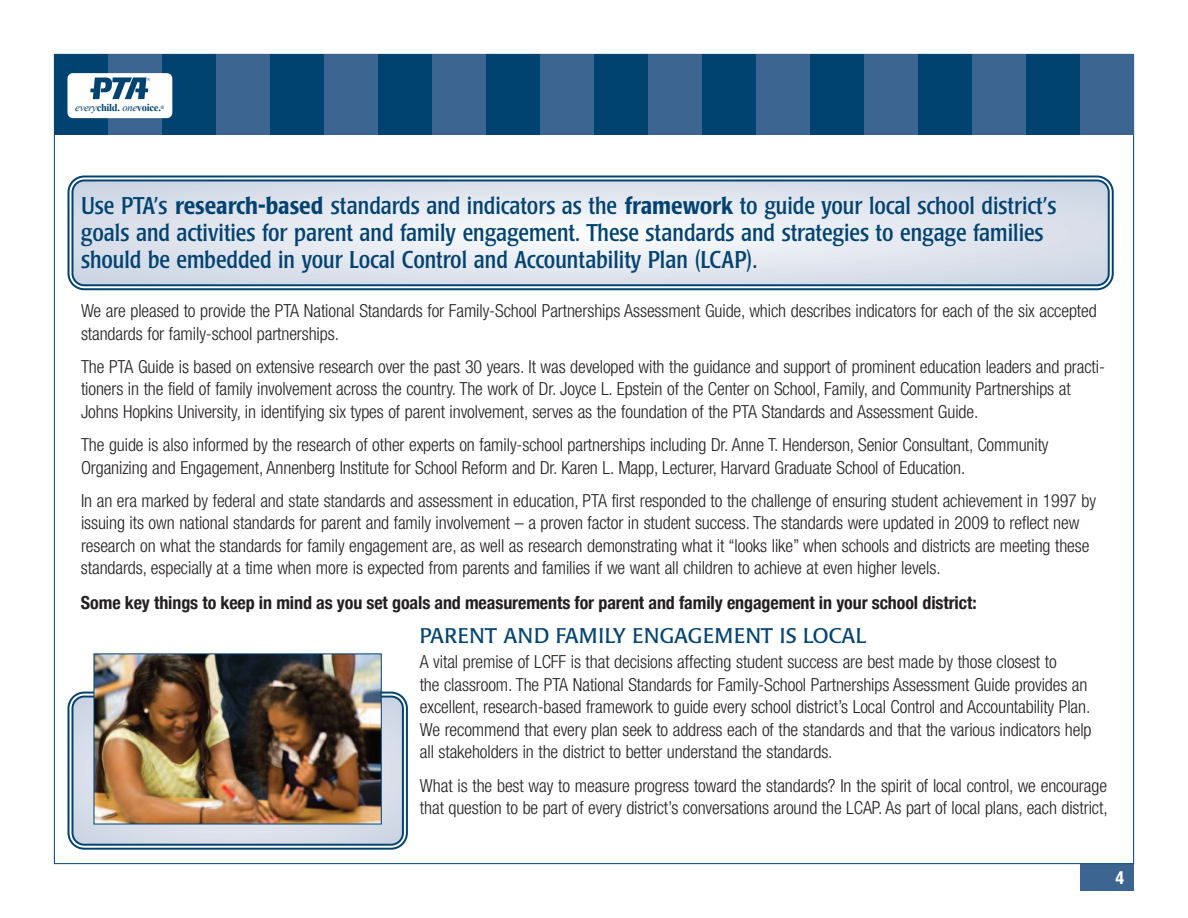
<style>
.page{position:relative;width:1188px;height:918px;background:#fff}
.page>*{position:absolute;margin:0;border:0;box-sizing:border-box;transform-origin:0 0}
.t1{font:condensed 24px/27px "Poppl Laudatio";color:#004270}
.t2{font:21px "Poppl Laudatio";letter-spacing:.015em;color:#004270}
.t3{font:300 condensed 18px/22.5px "Helvetica Neue";letter-spacing:-.005em;color:#231f20}
.t4{font:700 condensed 18px "Helvetica Neue";letter-spacing:-.005em;color:#231f20}
.t5{font:700 condensed 18px "Helvetica Neue";color:#fff}
.t6{font:700 10.5px "Times New Roman";letter-spacing:-.025em;color:#004270}
.t7{font:4.5px "Arial";color:#004270}
.s1{font-weight:400;font-style:italic}
.s2{font-weight:500}
</style>
<div class="page">
<div style="left:1080px;top:864px;width:54px;height:27px;background:#3c6691"></div>
<div style="left:54px;top:54px;width:1080px;height:81px;background:#004270"></div>
<div style="left:108px;top:54px;width:54px;height:81px;background:#3c6691"></div>
<div style="left:216px;top:54px;width:54px;height:81px;background:#3c6691"></div>
<div style="left:324px;top:54px;width:54px;height:81px;background:#3c6691"></div>
<div style="left:432px;top:54px;width:54px;height:81px;background:#3c6691"></div>
<div style="left:540px;top:54px;width:54px;height:81px;background:#3c6691"></div>
<div style="left:648px;top:54px;width:54px;height:81px;background:#3c6691"></div>
<div style="left:756px;top:54px;width:54px;height:81px;background:#3c6691"></div>
<div style="left:864px;top:54px;width:54px;height:81px;background:#3c6691"></div>
<div style="left:972px;top:54px;width:54px;height:81px;background:#3c6691"></div>
<div style="left:1080px;top:54px;width:54px;height:81px;background:#3c6691"></div>
<svg style="left:67px;top:175px;width:1047px;height:116px"></svg>
<svg style="left:70px;top:178px;width:1041px;height:109px;background:#d8dfe9"></svg>
<svg style="left:67px;top:691px;width:341px;height:159px;background:#678ea9"></svg>
<svg style="left:70px;top:695px;width:335px;height:152px;background:#c0ccdc"></svg>
<img style="left:96px;top:655px;width:284px;height:167px">
<div style="left:94px;top:653px;width:288px;height:171px;border:1px solid #004270"></div>
<div style="left:68px;top:73px;width:104px;height:45px;background:#fff;border-radius:5px"></div>
<svg style="left:90px;top:77px;width:60px;height:22px"></svg>
<p class="t6" style="left:75px;top:102px;width:87px"><span class="s1">every</span>child. <span class="s1">one</span>voice.</p>
<p class="t7" style="left:161px;top:105px;width:5px">®</p>
<p class="t1" style="left:81px;top:194px;width:977px">Use PTA’s <span class="s2">research-based</span> standards and indicators as the <span class="s2">framework</span> to guide your local school district’s goals and activities for parent and family engagement. These standards and strategies to engage families should be embedded in your Local Control and Accountability Plan (LCAP).</p>
<p class="t3" style="left:81px;top:301px;width:1017px">We are pleased to provide the PTA National Standards for Family-School Partnerships Assessment Guide, which describes indicators for each of the six accepted standards for family-school partnerships.</p>
<p class="t3" style="left:81px;top:357px;width:1026px">The PTA Guide is based on extensive research over the past 30 years. It was developed with the guidance and support of prominent education leaders and practi&shy;tioners in the field of family involvement across the country. The work of Dr. Joyce L. Epstein of the Center on School, Family, and Community Partnerships at<br>Johns Hopkins University, in identifying six types of parent involvement, serves as the foundation of the PTA Standards and Assessment Guide.</p>
<p class="t3" style="left:81px;top:435px;width:969px">The guide is also informed by the research of other experts on family-school partnerships including Dr. Anne T. Henderson, Senior Consultant, Community<br>Organizing and Engagement, Annenberg Institute for School Reform and Dr. Karen L. Mapp, Lecturer, Harvard Graduate School of Education.</p>
<p class="t3" style="left:81px;top:491px;width:1017px">In an era marked by federal and state standards and assessment in education, PTA first responded to the challenge of ensuring student achievement in 1997 by issuing its own national standards for parent and family involvement – a proven factor in student success. The standards were updated in 2009 to reflect new research on what the standards for family engagement are, as well as research demonstrating what it “looks like” when schools and districts are meeting these standards, especially at a time when more is expected from parents and families if we want all children to achieve at even higher levels.</p>
<p class="t4" style="left:81px;top:592px;width:897px">Some key things to keep in mind as you set goals and measurements for parent and family engagement in your school district:</p>
<p class="t2" style="left:420px;top:627px;width:448px">PARENT AND FAMILY ENGAGEMENT IS LOCAL</p>
<p class="t3" style="left:420px;top:652px;width:673px">A vital premise of LCFF is that decisions affecting student success are best made by those closest to<br>the classroom. The PTA National Standards for Family-School Partnerships Assessment Guide provides an excellent, research-based framework to guide every school district’s Local Control and Accountability Plan.<br>We recommend that every plan seek to address each of the standards and that the various indicators help all stakeholders in the district to better understand the standards.</p>
<p class="t3" style="left:420px;top:776px;width:689px">What is the best way to measure progress toward the standards? In the spirit of local control, we encourage that question to be part of every district’s conversations around the LCAP. As part of local plans, each district,</p>
<p class="t5" style="left:1116px;top:871px;width:10px">4</p>
</div>
